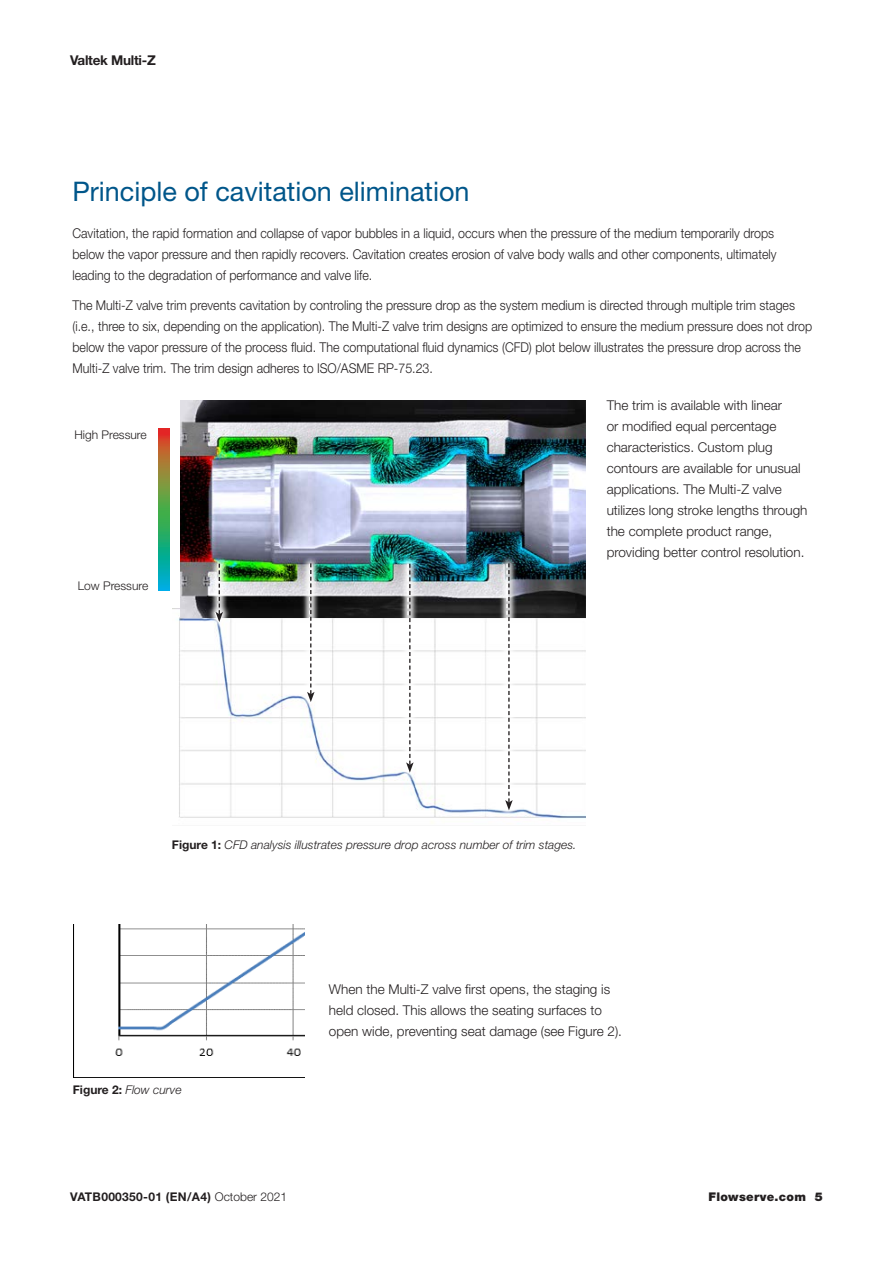
<style>
.page{position:relative;width:893px;height:1263px;background:#fff}
.page>*{position:absolute;margin:0;border:0;box-sizing:border-box;transform-origin:0 0}
.Headline_Level_2__bl{font:27px "Helvetica Neue LT Std";color:#00568a}
.Body_copy{font:300 13.5px/21px "Helvetica Neue LT Std";color:#231f20;scale:.92 1}
.Body_copy-2{font:300 13.5px/21px "Helvetica Neue LT Std";color:#231f20}
.t1{font:700 13.5px "Helvetica Neue LT Std";letter-spacing:-.02em;color:#231f20}
.t2{font:italic 300 12px "Helvetica Neue LT Std";color:#231f20}
.t3{font:700 12px "Helvetica Neue LT Std";letter-spacing:.025em;color:#231f20}
.t4{font:300 12px "Helvetica Neue LT Std";color:#231f20}
.t5{font:900 12px "Helvetica Neue LT Std";letter-spacing:.025em;color:#231f20}
.s1{font-weight:700;font-style:normal}
.s2{font-weight:300}
</style>
<div class="page">
<img style="left:73px;top:924px;width:232px;height:153px">
<img style="left:177px;top:617px;width:408px;height:202px">
<img style="left:180px;top:401px;width:405px;height:217px">
<svg style="left:207px;top:556px;width:1px;height:74px"></svg>
<svg style="left:208px;top:556px;width:23px;height:74px"></svg>
<svg style="left:214px;top:564px;width:9px;height:58px"></svg>
<svg style="left:298px;top:556px;width:1px;height:154px"></svg>
<svg style="left:299px;top:555px;width:23px;height:155px"></svg>
<svg style="left:306px;top:563px;width:9px;height:139px"></svg>
<svg style="left:396px;top:556px;width:2px;height:224px"></svg>
<svg style="left:398px;top:556px;width:23px;height:224px"></svg>
<svg style="left:404px;top:564px;width:10px;height:209px"></svg>
<svg style="left:495px;top:556px;width:2px;height:262px"></svg>
<svg style="left:497px;top:555px;width:23px;height:263px"></svg>
<svg style="left:503px;top:563px;width:10px;height:248px"></svg>
<svg style="left:159px;top:428px;width:10px;height:162px;background:#59925f"></svg>
<p class="t1" style="left:70px;top:52px;width:87px">Valtek Multi-Z</p>
<p class="Headline_Level_2__bl" style="left:72px;top:176px;width:399px">Principle of cavitation elimination</p>
<p class="Body_copy" style="left:72px;top:223px;width:767px">Cavitation, the rapid formation and collapse of vapor bubbles in a liquid, occurs when the pressure of the medium temporarily drops below the vapor pressure and then rapidly recovers. Cavitation creates erosion of valve body walls and other components, ultimately leading to the degradation of performance and valve life.</p>
<p class="Body_copy" style="left:72px;top:294px;width:805px">The Multi-Z valve trim prevents cavitation by controling the pressure drop as the system medium is directed through multiple trim stages (i.e., three to six, depending on the application). The Multi-Z valve trim designs are optimized to ensure the medium pressure does not drop below the vapor pressure of the process fluid. The computational fluid dynamics (CFD) plot below illustrates the pressure drop across the Multi-Z valve trim. The trim design adheres to ISO/ASME RP-75.23.</p>
<p class="Body_copy-2" style="left:607px;top:394px;width:202px">The trim is available with linear<br>or modified equal percentage characteristics. Custom plug contours are available for unusual applications. The Multi-Z valve utilizes long stroke lengths through the complete product range, providing better control resolution.</p>
<p class="t4" style="left:74px;top:427px;width:74px">High Pressure</p>
<p class="t4" style="left:78px;top:579px;width:72px">Low Pressure</p>
<p class="t2" style="left:172px;top:838px;width:406px"><span class="s1">Figure 1:</span> CFD analysis illustrates pressure drop across number of trim stages.</p>
<p class="Body_copy-2" style="left:329px;top:979px;width:295px">When the Multi-Z valve first opens, the staging is held closed. This allows the seating surfaces to open wide, preventing seat damage (see Figure 2).</p>
<p class="t2" style="left:73px;top:1083px;width:110px"><span class="s1">Figure 2:</span> Flow curve</p>
<p class="t3" style="left:70px;top:1189px;width:219px">VATB000350-01 (EN/A4) <span class="s2">October 2021</span></p>
<p class="t5" style="left:708px;top:1190px;width:116px">Flowserve.com 5</p>
</div>
